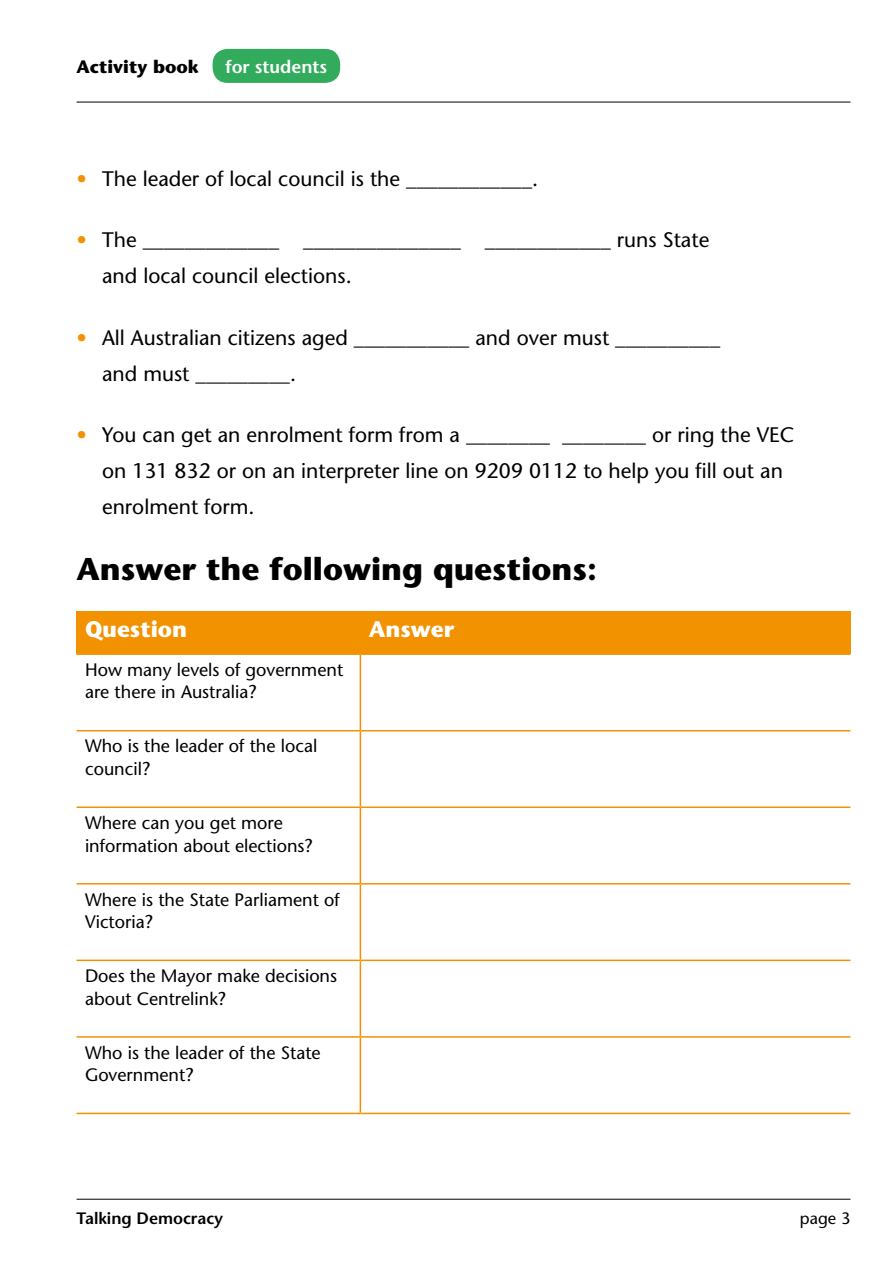
<style>
.page{position:relative;width:893px;height:1263px;background:#fff}
.page>*{position:absolute;margin:0;border:0;box-sizing:border-box;transform-origin:0 0}
.t1{font:700 31.5px "Stone Sans Std";color:#000}
.t2{font:700 22.5px "Stone Sans Std";color:#fff}
.t3{font:500 21px/36px "Stone Sans Std";color:#000}
.t4{font:500 18px/22.5px "Stone Sans Std";color:#000}
.t5{font:700 18px "Stone Sans Std";color:#000}
.t6{font:600 18px "Stone Sans Std";color:#fff}
.t7{font:600 16.5px "Stone Sans Std";color:#000}
.t8{font:500 16.5px "Stone Sans Std";color:#000}
.s1{color:#f39200}
</style>
<div class="page">
<div style="left:213px;top:49px;width:127px;height:34px;background:#32ac5c;border-radius:15px"></div>
<hr style="left:77px;top:1199px;width:773px;height:1px;background:#000">
<hr style="left:77px;top:102px;width:773px;height:1px;background:#000">
<div style="left:77px;top:612px;width:283px;height:42px;background:#f39200"></div>
<div style="left:360px;top:612px;width:490px;height:42px;background:#f39200"></div>
<hr style="left:77px;top:653px;width:283px;height:2px;background:#f39200">
<hr style="left:360px;top:653px;width:490px;height:2px;background:#f39200">
<hr style="left:360px;top:655px;width:1px;height:75px;background:#f39200">
<hr style="left:77px;top:730px;width:283px;height:1px;background:#f39200">
<hr style="left:360px;top:730px;width:490px;height:1px;background:#f39200">
<hr style="left:360px;top:731px;width:1px;height:75px;background:#f39200">
<hr style="left:77px;top:806px;width:283px;height:2px;background:#f39200">
<hr style="left:360px;top:806px;width:490px;height:2px;background:#f39200">
<hr style="left:360px;top:808px;width:1px;height:75px;background:#f39200">
<hr style="left:77px;top:883px;width:283px;height:1px;background:#f39200">
<hr style="left:360px;top:883px;width:490px;height:1px;background:#f39200">
<hr style="left:360px;top:884px;width:1px;height:75px;background:#f39200">
<hr style="left:77px;top:959px;width:283px;height:2px;background:#f39200">
<hr style="left:360px;top:959px;width:490px;height:2px;background:#f39200">
<hr style="left:360px;top:961px;width:1px;height:75px;background:#f39200">
<hr style="left:77px;top:1036px;width:283px;height:2px;background:#f39200">
<hr style="left:360px;top:1036px;width:490px;height:2px;background:#f39200">
<hr style="left:360px;top:1038px;width:1px;height:75px;background:#f39200">
<hr style="left:77px;top:1113px;width:283px;height:1px;background:#f39200">
<hr style="left:360px;top:1113px;width:490px;height:1px;background:#f39200">
<p class="t5" style="left:77px;top:56px;width:124px">Activity book</p>
<p class="t6" style="left:225px;top:56px;width:103px">for students</p>
<p class="t3" style="left:77px;top:160px;width:463px"><span class="s1">•</span> The leader of local council is the ____________.</p>
<p class="t3" style="left:102px;top:222px;width:609px;text-indent:-26px"><span class="s1">•</span> The _____________ _______________ ____________ runs State and local council elections.</p>
<p class="t3" style="left:102px;top:319px;width:620px;text-indent:-26px"><span class="s1">•</span> All Australian citizens aged ___________ and over must __________ and must _________.</p>
<p class="t3" style="left:102px;top:417px;width:693px;text-indent:-26px"><span class="s1">•</span> You can get an enrolment form from a ________ ________ or ring the VEC on 131 832 or on an interpreter line on 9209 0112 to help you fll out an enrolment form.</p>
<p class="t1" style="left:77px;top:550px;width:522px">Answer the following questions:</p>
<p class="t2" style="left:85px;top:615px;width:104px">Question</p>
<p class="t2" style="left:369px;top:615px;width:87px">Answer</p>
<p class="t4" style="left:85px;top:658px;width:260px">How many levels of government are there in Australia?</p>
<p class="t4" style="left:85px;top:735px;width:234px">Who is the leader of the local council?</p>
<p class="t4" style="left:85px;top:811px;width:229px">Where can you get more information about elections?</p>
<p class="t4" style="left:85px;top:888px;width:256px">Where is the State Parliament of<br>Victoria?</p>
<p class="t4" style="left:85px;top:964px;width:254px">Does the Mayor make decisions about Centrelink?</p>
<p class="t4" style="left:85px;top:1041px;width:237px">Who is the leader of the State<br>Government?</p>
<p class="t7" style="left:77px;top:1208px;width:148px">Talking Democracy</p>
<p class="t8" style="left:800px;top:1208px;width:52px">page 3</p>
</div>
